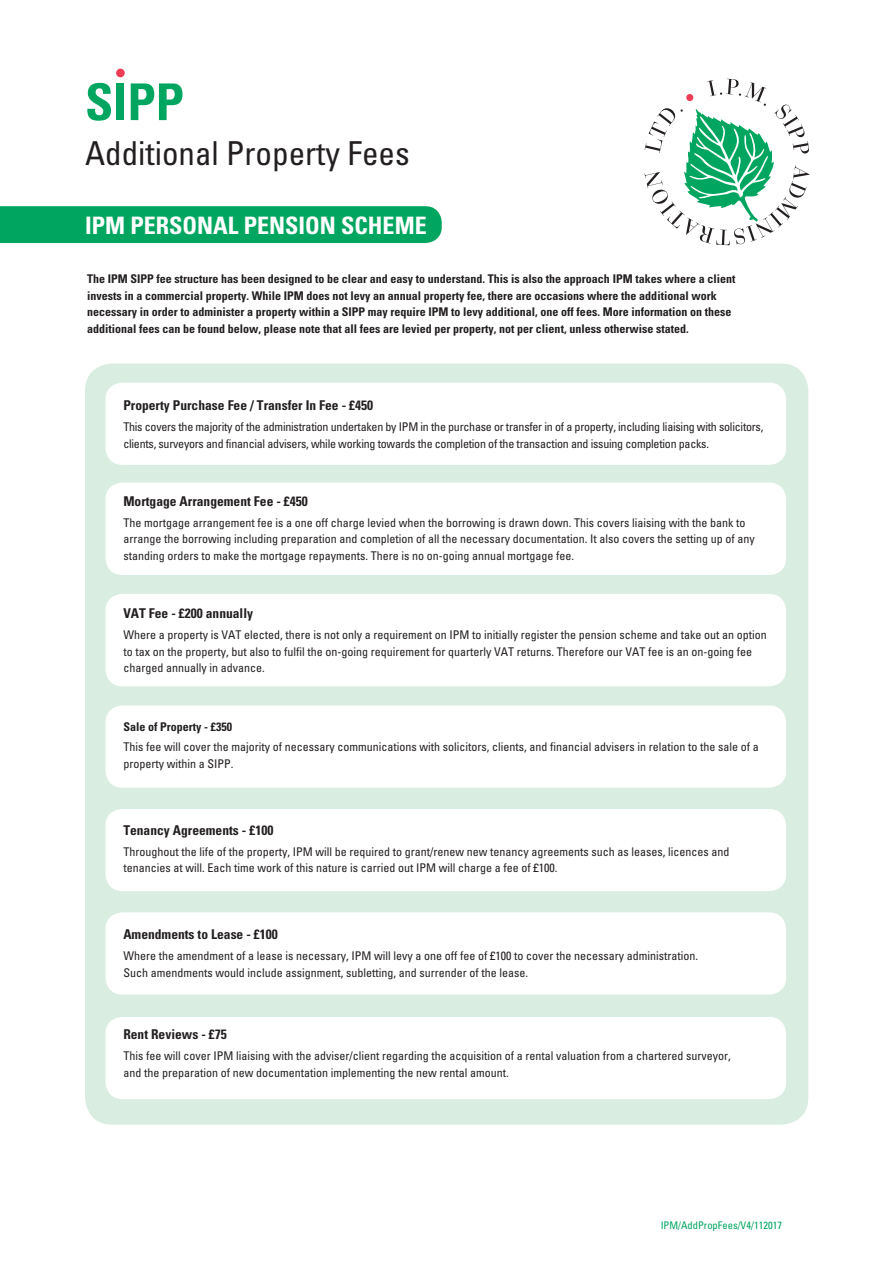
<style>
.page{position:relative;width:893px;height:1263px;background:#fff}
.page>*{position:absolute;margin:0;border:0;box-sizing:border-box;transform-origin:0 0}
.t1{font:700 condensed 50.7px "Univers";color:#00a65f}
.t2{font:condensed 33px "Univers";color:#231f20}
.t3{font:700 condensed 24px "Univers";color:#fff}
.t4{font:700 condensed 13.5px "Univers";color:#231f20}
.t5{font:condensed 12px/16.5px "Univers";color:#231f20}
.t6{font:700 condensed 12px/16.5px "Univers";color:#231f20}
.t7{font:condensed 12px/16.5px "Univers";letter-spacing:-.02em;color:#231f20}
.t8{font:condensed 10.5px "Univers";color:#00a65f}
</style>
<div class="page">
<svg style="left:644px;top:79px;width:165px;height:166px"></svg>
<div style="left:116px;top:69px;width:9px;height:8px;background:#ee3d56;border-radius:50%"></div>
<div style="left:0;top:206px;width:442px;height:37px;background:#00a65f"></div>
<div style="left:85px;top:364px;width:723px;height:761px;background:#d9ede1;border-radius:27px"></div>
<div style="left:105px;top:383px;width:681px;height:82px;background:#fff;border-radius:17px"></div>
<div style="left:105px;top:483px;width:681px;height:92px;background:#fff;border-radius:17px"></div>
<div style="left:105px;top:594px;width:681px;height:92px;background:#fff;border-radius:17px"></div>
<div style="left:105px;top:705px;width:681px;height:83px;background:#fff;border-radius:17px"></div>
<div style="left:105px;top:809px;width:681px;height:82px;background:#fff;border-radius:17px"></div>
<div style="left:105px;top:912px;width:681px;height:83px;background:#fff;border-radius:17px"></div>
<div style="left:105px;top:1017px;width:681px;height:82px;background:#fff;border-radius:17px"></div>
<h1 class="t1" style="left:85px;top:84px;width:100px">SIPP</h1>
<h2 class="t2" style="left:85px;top:141px;width:326px">Additional Property Fees</h2>
<h3 class="t3" style="left:85px;top:217px;width:343px">IPM PERSONAL PENSION SCHEME</h3>
<p class="t6" style="left:87px;top:272px;width:649px">The IPM SIPP fee structure has been designed to be clear and easy to understand. This is also the approach IPM takes where a client invests in a commercial property. While IPM does not levy an annual property fee, there are occasions where the additional work necessary in order to administer a property within a SIPP may require IPM to levy additional, one off fees. More information on these additional fees can be found below, please note that all fees are levied per property, not per client, unless otherwise stated.</p>
<p class="t4" style="left:123px;top:401px;width:251px">Property Purchase Fee / Transfer In Fee - £450</p>
<p class="t7" style="left:123px;top:420px;width:641px">This covers the majority of the administration undertaken by IPM in the purchase or transfer in of a property, including liaising with solicitors, clients, surveyors and financial advisers, while working towards the completion of the transaction and issuing completion packs.</p>
<p class="t4" style="left:123px;top:496px;width:186px">Mortgage Arrangement Fee - £450</p>
<p class="t5" style="left:123px;top:515px;width:633px">The mortgage arrangement fee is a one off charge levied when the borrowing is drawn down. This covers liaising with the bank to arrange the borrowing including preparation and completion of all the necessary documentation. It also covers the setting up of any standing orders to make the mortgage repayments. There is no on-going annual mortgage fee.</p>
<p class="t4" style="left:123px;top:609px;width:131px">VAT Fee - £200 annually</p>
<p class="t5" style="left:123px;top:628px;width:645px">Where a property is VAT elected, there is not only a requirement on IPM to initially register the pension scheme and take out an option to tax on the property, but also to fulfil the on-going requirement for quarterly VAT returns. Therefore our VAT fee is an on-going fee charged annually in advance.</p>
<p class="t6" style="left:123px;top:719px;width:110px">Sale of Property - £350</p>
<p class="t5" style="left:123px;top:740px;width:637px">This fee will cover the majority of necessary communications with solicitors, clients, and financial advisers in relation to the sale of a property within a SIPP.</p>
<p class="t4" style="left:123px;top:825px;width:151px">Tenancy Agreements - £100</p>
<p class="t5" style="left:123px;top:844px;width:607px">Throughout the life of the property, IPM will be required to grant/renew new tenancy agreements such as leases, licences and tenancies at will. Each time work of this nature is carried out IPM will charge a fee of £100.</p>
<p class="t4" style="left:123px;top:930px;width:156px">Amendments to Lease - £100</p>
<p class="t5" style="left:123px;top:949px;width:576px">Where the amendment of a lease is necessary, IPM will levy a one off fee of £100 to cover the necessary administration.<br>Such amendments would include assignment, subletting, and surrender of the lease.</p>
<p class="t4" style="left:123px;top:1030px;width:105px">Rent Reviews - £75</p>
<p class="t5" style="left:123px;top:1049px;width:609px">This fee will cover IPM liaising with the adviser/client regarding the acquisition of a rental valuation from a chartered surveyor, and the preparation of new documentation implementing the new rental amount.</p>
<p class="t8" style="left:660px;top:1221px;width:123px">IPM/AddPropFees/V4/112017</p>
</div>
